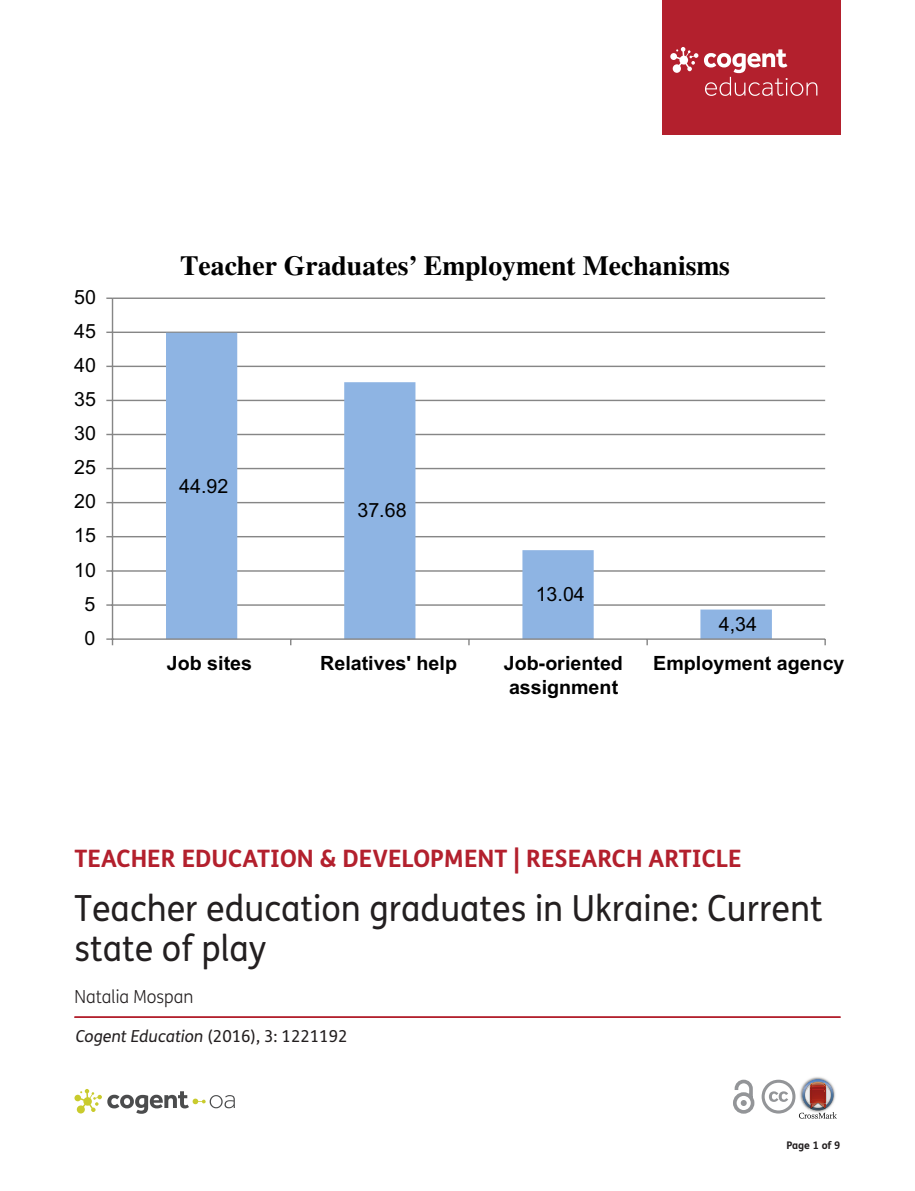
<style>
.page{position:relative;width:915px;height:1191px;background:#fff}
.page>*{position:absolute;margin:0;border:0;box-sizing:border-box;transform-origin:0 0}
.t1{font:36px/40.5px "FS Me Pro";color:#231f20;scale:.95 1}
.t2{font:700 27.6px "Times";color:#000}
.t3{font:700 24px "FS Me Pro";color:#b3202d}
.t4{font:700 19.65px/24.2px "Arial";color:#000}
.t5{font:19.65px "Arial";color:#000}
.t6{font:300 18px "FS Me Pro";color:#231f20;scale:.95 1}
.t7{font:16.5px "FS Me Pro";color:#231f20}
.t8{font:700 10.5px "FS Me Pro";color:#231f20}
.s1{font-style:italic}
</style>
<div class="page">
<div style="left:661px;top:0;width:179px;height:134px;background:#b3202d"></div>
<svg style="left:670px;top:47px;width:147px;height:49px"></svg>
<svg style="left:733px;top:1079px;width:21px;height:34px"></svg>
<hr style="left:74px;top:1016px;width:766px;height:2px;background:#b3202d">
<img style="left:810px;top:1077px;width:15px;height:2px">
<svg style="left:761px;top:1079px;width:75px;height:39px"></svg>
<hr style="left:112px;top:604px;width:712px;height:2px;background:#868686">
<hr style="left:112px;top:570px;width:712px;height:1px;background:#868686">
<hr style="left:112px;top:536px;width:712px;height:1px;background:#868686">
<hr style="left:112px;top:502px;width:712px;height:1px;background:#868686">
<hr style="left:112px;top:468px;width:712px;height:1px;background:#868686">
<hr style="left:112px;top:434px;width:712px;height:1px;background:#868686">
<hr style="left:112px;top:400px;width:712px;height:1px;background:#868686">
<hr style="left:112px;top:366px;width:712px;height:1px;background:#868686">
<hr style="left:112px;top:331px;width:712px;height:2px;background:#868686">
<hr style="left:112px;top:297px;width:712px;height:2px;background:#868686">
<svg style="left:166px;top:333px;width:605px;height:305px"></svg>
<hr style="left:112px;top:298px;width:1px;height:341px;background:#868686">
<svg style="left:106px;top:604px;width:6px;height:2px"></svg>
<svg style="left:106px;top:331px;width:6px;height:2px"></svg>
<svg style="left:106px;top:297px;width:6px;height:2px"></svg>
<hr style="left:112px;top:638px;width:712px;height:2px;background:#868686">
<svg style="left:106px;top:638px;width:7px;height:7px"></svg>
<svg style="left:74px;top:1089px;width:161px;height:24px"></svg>
<p class="t5" style="left:74px;top:283px;width:23px">50</p>
<p class="t5" style="left:74px;top:317px;width:23px">45</p>
<p class="t5" style="left:74px;top:351px;width:23px">40</p>
<p class="t5" style="left:74px;top:386px;width:23px">35</p>
<p class="t5" style="left:74px;top:420px;width:23px">30</p>
<p class="t5" style="left:74px;top:454px;width:23px">25</p>
<p class="t5" style="left:74px;top:488px;width:23px">20</p>
<p class="t5" style="left:74px;top:522px;width:23px">15</p>
<p class="t5" style="left:74px;top:556px;width:23px">10</p>
<p class="t5" style="left:84px;top:590px;width:12px">5</p>
<p class="t5" style="left:84px;top:624px;width:12px">0</p>
<h2 class="t2" style="left:180px;top:249px;width:551px">Teacher Graduates’ Employment Mechanisms</h2>
<p class="t5" style="left:179px;top:472px;width:51px">44.92</p>
<p class="t5" style="left:357px;top:497px;width:51px">37.68</p>
<p class="t5" style="left:535px;top:581px;width:51px">13.04</p>
<p class="t5" style="left:718px;top:610px;width:40px">4,34</p>
<p class="t4" style="left:167px;top:651px;width:87px">Job sites</p>
<p class="t4" style="left:320px;top:651px;width:138px">Relatives' help</p>
<p class="t4" style="left:503px;top:651px;width:121px">Job-oriented assignment</p>
<p class="t4" style="left:653px;top:651px;width:193px">Employment agency</p>
<p class="t3" style="left:74px;top:840px;width:668px">TEACHER EDUCATION &amp; DEVELOPMENT | RESEARCH ARTICLE</p>
<h1 class="t1" style="left:74px;top:887px;width:788px">Teacher education graduates in Ukraine: Current state of play</h1>
<p class="t6" style="left:74px;top:984px;width:126px">Natalia Mospan</p>
<p class="t7" style="left:76px;top:1025px;width:273px"><span class="s1">Cogent Education</span> (2016), 3: 1221192</p>
<p class="t8" style="left:786px;top:1137px;width:56px">Page 1 of 9</p>
</div>
